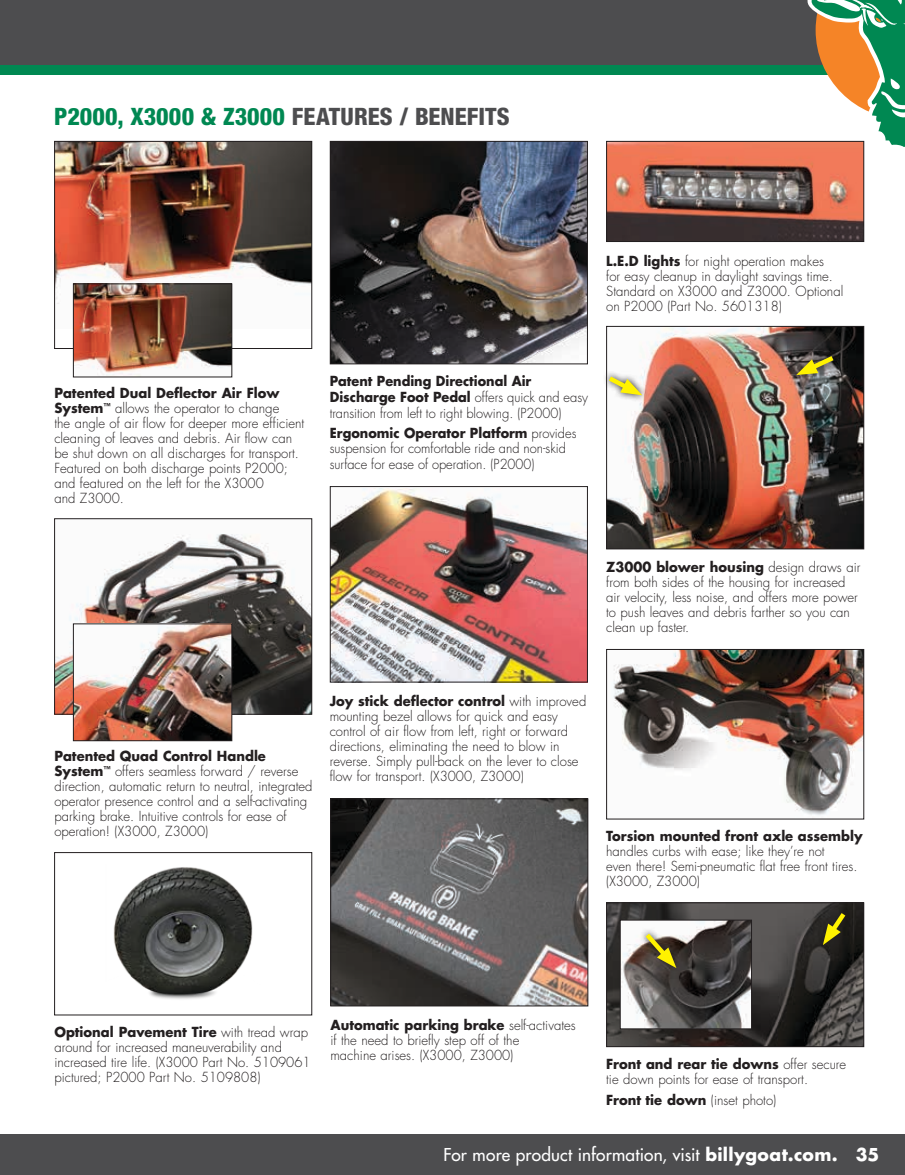
<style>
.page{position:relative;width:905px;height:1175px;background:#fff}
.page>*{position:absolute;margin:0;border:0;box-sizing:border-box;transform-origin:0 0}
.t1{font:800 condensed 24px "Helvetica Neue LT Std";letter-spacing:.005em;color:#008852}
.t2{font:500 17.25px "Futura Std";letter-spacing:.01em;color:#fff}
.t3{font:300 13.5px/15px "Futura Std";color:#231f20}
.t4{font:300 13.5px/15.8px "Futura Std";color:#231f20;scale:.95 1}
.t5{font:700 13.5px "Futura Std";color:#231f20}
.s1{color:#4d4d4f}
.s2{font-weight:700}
.s3{font-weight:300}
</style>
<div class="page">
<div style="left:0;top:0;width:904px;height:66px;background:#4d4d4f"></div>
<div style="left:0;top:66px;width:904px;height:9px;background:#008852"></div>
<svg style="left:796px;top:0;width:108px;height:151px"></svg>
<div style="left:0;top:1134px;width:904px;height:40px;background:#4d4d4f"></div>
<img style="left:56px;top:534px;width:254px;height:178px">
<div style="left:54px;top:518px;width:258px;height:196px;border:1px solid #231f20"></div>
<img style="left:113px;top:867px;width:140px;height:132px">
<div style="left:54px;top:852px;width:258px;height:163px;border:1px solid #231f20"></div>
<img style="left:56px;top:143px;width:254px;height:186px">
<div style="left:54px;top:141px;width:258px;height:208px;border:1px solid #231f20"></div>
<img style="left:332px;top:800px;width:254px;height:204px">
<div style="left:330px;top:798px;width:258px;height:208px;border:1px solid #231f20"></div>
<img style="left:332px;top:143px;width:253px;height:219px">
<div style="left:330px;top:141px;width:257px;height:223px;border:1px solid #231f20"></div>
<img style="left:332px;top:488px;width:253px;height:192px">
<div style="left:330px;top:486px;width:257px;height:196px;border:1px solid #231f20"></div>
<img style="left:608px;top:328px;width:254px;height:219px">
<div style="left:606px;top:326px;width:258px;height:223px;border:1px solid #231f20"></div>
<img style="left:613px;top:651px;width:249px;height:164px">
<div style="left:606px;top:649px;width:258px;height:170px;border:1px solid #231f20"></div>
<img style="left:608px;top:904px;width:254px;height:141px">
<div style="left:606px;top:902px;width:258px;height:145px;border:1px solid #231f20"></div>
<img style="left:75px;top:625px;width:155px;height:114px">
<div style="left:73px;top:623px;width:159px;height:118px;border:1px solid #231f20"></div>
<img style="left:75px;top:285px;width:155px;height:90px">
<div style="left:73px;top:283px;width:159px;height:94px;border:1px solid #231f20"></div>
<img style="left:622px;top:921px;width:127px;height:106px">
<div style="left:620px;top:919px;width:131px;height:110px;border:1px solid #231f20"></div>
<svg style="left:606px;top:370px;width:42px;height:32px"></svg>
<svg style="left:605px;top:372px;width:37px;height:23px"></svg>
<svg style="left:788px;top:347px;width:54px;height:37px"></svg>
<svg style="left:796px;top:352px;width:42px;height:24px"></svg>
<svg style="left:816px;top:906px;width:35px;height:45px"></svg>
<svg style="left:822px;top:908px;width:27px;height:37px"></svg>
<svg style="left:639px;top:927px;width:44px;height:47px"></svg>
<svg style="left:641px;top:928px;width:35px;height:40px"></svg>
<img style="left:608px;top:143px;width:254px;height:97px">
<div style="left:606px;top:141px;width:258px;height:101px;border:1px solid #231f20"></div>
<h1 class="t1" style="left:54px;top:102px;width:457px">P2000, X3000 &amp; Z3000 <span class="s1">FEATURES / BENEFITS</span></h1>
<p class="t3" style="left:606px;top:254px;width:238px"><span class="s2">L.E.D lights</span> for night operation makes<br>for easy cleanup in daylight savings time.<br>Standard on X3000 and Z3000. Optional on P2000 (Part No. 5601318)</p>
<p class="t3" style="left:54px;top:386px;width:251px"><span class="s2">Patented Dual Deflector Air Flow System</span><sup>™</sup> allows the operator to change<br>the angle of air flow for deeper more efficient cleaning of leaves and debris. Air flow can be shut down on all discharges for transport.<br>Featured on both discharge points P2000; and featured on the left for the X3000<br>and Z3000.</p>
<p class="t4" style="left:330px;top:373px;width:273px"><span class="s2">Patent Pending Directional Air<br>Discharge Foot Pedal</span> offers quick and easy transition from left to right blowing. (P2000)</p>
<p class="t4" style="left:330px;top:425px;width:261px"><span class="s2">Ergonomic Operator Platform</span> provides suspension for comfortable ride and non-skid surface for ease of operation. (P2000)</p>
<p class="t3" style="left:606px;top:560px;width:256px"><span class="s2">Z3000 blower housing</span> design draws air from both sides of the housing for increased air velocity, less noise, and offers more power to push leaves and debris farther so you can clean up faster.</p>
<p class="t3" style="left:54px;top:749px;width:260px"><span class="s2">Patented Quad Control Handle System</span><sup>™</sup> offers seamless forward / reverse direction, automatic return to neutral, integrated operator presence control and a self-activating parking brake. Intuitive controls for ease of operation! (X3000, Z3000)</p>
<p class="t3" style="left:330px;top:693px;width:258px"><span class="s2">Joy stick deflector control</span> with improved mounting bezel allows for quick and easy control of air flow from left, right or forward directions, eliminating the need to blow in reverse. Simply pull-back on the lever to close flow for transport. (X3000, Z3000)</p>
<p class="t5" style="left:606px;top:827px;width:258px">Torsion mounted front axle assembly</p>
<p class="t3" style="left:606px;top:844px;width:253px">handles curbs with ease; like they’re not<br>even there! Semi-pneumatic flat free front tires. (X3000, Z3000)</p>
<p class="t3" style="left:54px;top:1025px;width:258px"><span class="s2">Optional Pavement Tire</span> with tread wrap around for increased maneuverability and increased tire life. (X3000 Part No. 5109061 pictured; P2000 Part No. 5109808)</p>
<p class="t3" style="left:330px;top:1018px;width:247px"><span class="s2">Automatic parking brake</span> self-activates if the need to briefly step off of the<br>machine arises. (X3000, Z3000)</p>
<p class="t3" style="left:606px;top:1057px;width:241px"><span class="s2">Front and rear tie downs</span> offer secure tie down points for ease of transport.</p>
<p class="t5" style="left:606px;top:1091px;width:172px">Front tie down <span class="s3">(inset photo)</span></p>
<p class="t2" style="left:443px;top:1144px;width:437px">For more product information, visit <span class="s2">billygoat.com. 35</span></p>
</div>
